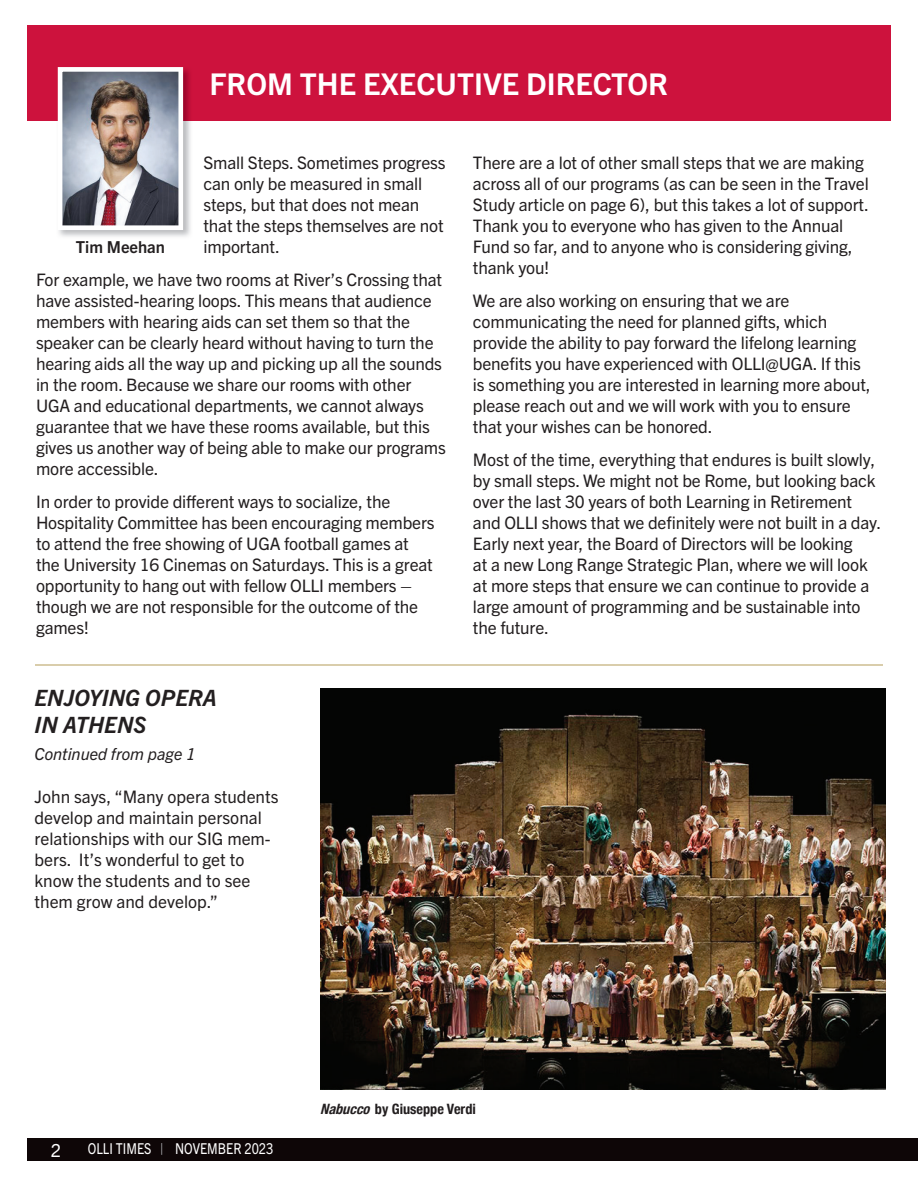
<style>
.page{position:relative;width:918px;height:1188px;background:#fff}
.page>*{position:absolute;margin:0;border:0;box-sizing:border-box;transform-origin:0 0}
.t1{font:700 30px "Trade Gothic Next LT Pro";color:#fff}
.t2{font:italic 700 22.5px/27px "Trade Gothic Next LT Pro";color:#231f20}
.t3{font:18px "Trade Gothic Next LT Pro";color:#fff}
.t4{font:17.25px/21px "Trade Gothic Next LT Pro";letter-spacing:-.01em;color:#231f20}
.t5{font:italic 16.5px "Trade Gothic Next LT Pro";color:#231f20}
.t6{font:700 16.5px "Trade Gothic Next LT Pro";color:#231f20}
.t7{font:15px "Trade Gothic Next LT Pro";color:#fff;scale:.84 1}
.t8{font:700 condensed 14.25px "Helvetica Neue";color:#231f20}
.s1{color:#b2b3b7}
.s2{font-style:italic}
</style>
<div class="page">
<hr style="left:917px;top:0;width:1px;height:594px;background:#f3f2ea">
<div style="left:27px;top:25px;width:864px;height:96px;background:#cd123d"></div>
<img style="left:57px;top:67px;width:134px;height:170px">
<img style="left:58px;top:67px;width:125px;height:163px">
<hr style="left:35px;top:664px;width:848px;height:2px;background:#d9cdab">
<img style="left:320px;top:688px;width:566px;height:402px">
<div style="left:27px;top:1139px;width:891px;height:22px;background:#0e0607"></div>
<p class="t1" style="left:210px;top:63px;width:460px">FROM THE EXECUTIVE DIRECTOR</p>
<p class="t4" style="left:203px;top:151px;width:244px">Small Steps . Sometimes progress can only be measured in small steps, but that does not mean that the steps themselves are not important .</p>
<p class="t4" style="left:36px;top:268px;width:411px">For example, we have two rooms at River’s Crossing that have assisted-hearing loops . This means that audience members with hearing aids can set them so that the speaker can be clearly heard without having to turn the hearing aids all the way up and picking up all the sounds in the room . Because we share our rooms with other UGA and educational departments, we cannot always guarantee that we have these rooms available, but this gives us another way of being able to make our programs more accessible .</p>
<p class="t4" style="left:36px;top:490px;width:400px">In order to provide different ways to socialize, the Hospitality Committee has been encouraging members to attend the free showing of UGA football games at the University 16 Cinemas on Saturdays . This is a great opportunity to hang out with fellow OLLI members – though we are not responsible for the outcome of the games!</p>
<p class="t6" style="left:76px;top:236px;width:91px">Tim Meehan</p>
<p class="t2" style="left:34px;top:683px;width:184px">ENJOYING OPERA<br>IN ATHENS</p>
<p class="t5" style="left:34px;top:742px;width:163px">Continued from page 1</p>
<p class="t4" style="left:35px;top:785px;width:246px">John says, “Many opera students develop and maintain personal relationships with our SIG mem&shy;bers . It’s wonderful to get to know the students and to see them grow and develop .”</p>
<p class="t4" style="left:473px;top:151px;width:398px">There are a lot of other small steps that we are making across all of our programs (as can be seen in the Travel Study article on page 6), but this takes a lot of support .<br>Thank you to everyone who has given to the Annual Fund so far, and to anyone who is considering giving, thank you!</p>
<p class="t4" style="left:473px;top:289px;width:399px">We are also working on ensuring that we are communicating the need for planned gifts, which provide the ability to pay forward the lifelong learning benefits you have experienced with OLLI@UGA . If this is something you are interested in learning more about, please reach out and we will work with you to ensure that your wishes can be honored .</p>
<p class="t4" style="left:473px;top:448px;width:410px">Most of the time, everything that endures is built slowly, by small steps . We might not be Rome, but looking back over the last 30 years of both Learning in Retirement and OLLI shows that we definitely were not built in a day .<br>Early next year, the Board of Directors will be looking<br>at a new Long Range Strategic Plan, where we will look at more steps that ensure we can continue to provide a large amount of programming and be sustainable into the future .</p>
<p class="t3" style="left:51px;top:1138px;width:12px">2</p>
<p class="t7" style="left:88px;top:1139px;width:222px">OLLI TIMES <span class="s1">|</span> NOVEMBER 2023</p>
<p class="t8" style="left:320px;top:1098px;width:157px"><span class="s2">Nabucco</span>by Giuseppe Verdi</p>
</div>
